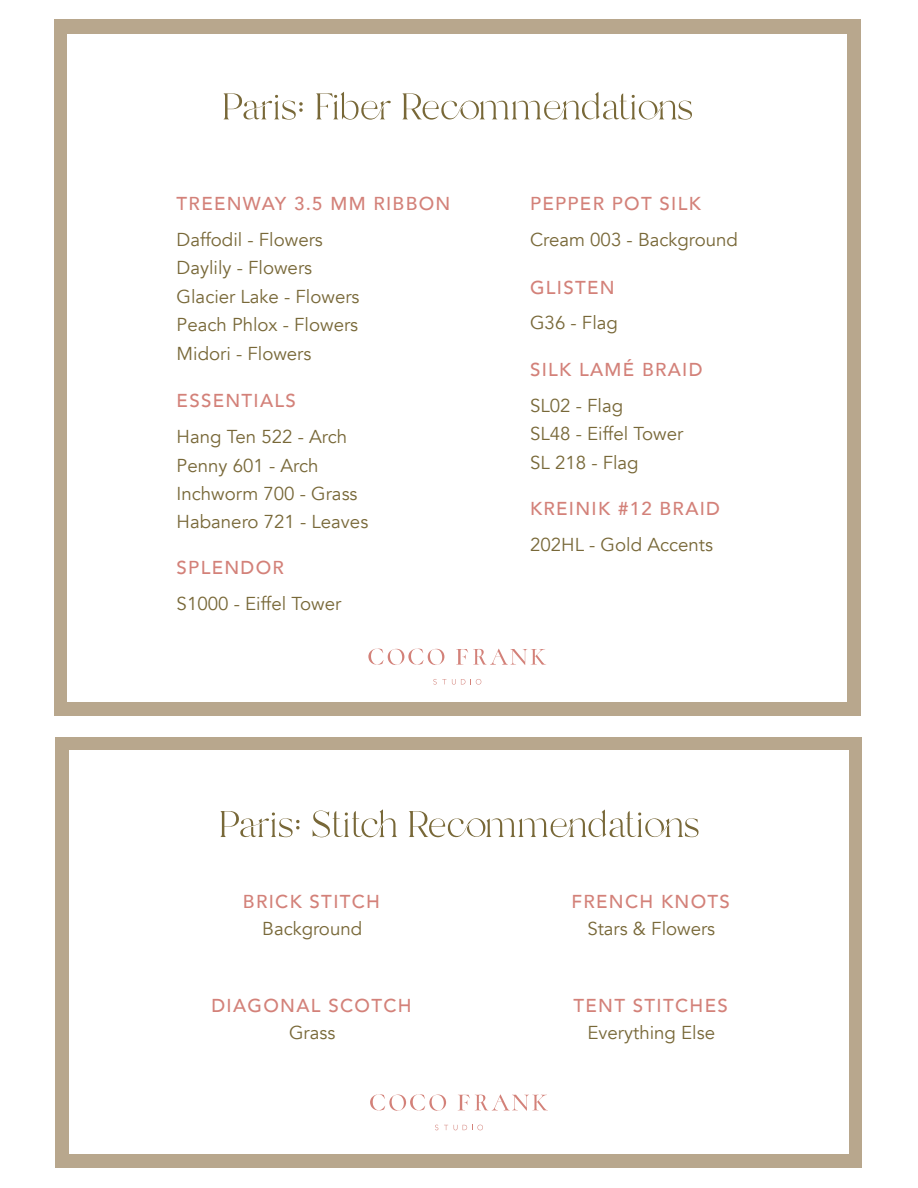
<style>
.page{position:relative;width:918px;height:1188px;background:#fff}
.page>*{position:absolute;margin:0;border:0;box-sizing:border-box;transform-origin:0 0}
.t1{font:53.1px "Branch";color:#786838}
.t2{font:18.6px/28.3px "Avenir";color:#786838}
.t3{font:500 18.6px "Avenir";letter-spacing:.07em;color:#d38179}
</style>
<div class="page">
<div style="left:54px;top:19px;width:807px;height:697px;background:#b8a78d"></div>
<div style="left:67px;top:34px;width:780px;height:667px;background:#fff"></div>
<svg style="left:433px;top:679px;width:13px;height:6px"></svg>
<svg style="left:452px;top:679px;width:29px;height:6px"></svg>
<svg style="left:368px;top:649px;width:76px;height:16px"></svg>
<svg style="left:456px;top:649px;width:90px;height:16px"></svg>
<div style="left:56px;top:737px;width:806px;height:430px;background:#b8a78d"></div>
<div style="left:69px;top:750px;width:780px;height:404px;background:#fff"></div>
<svg style="left:444px;top:1125px;width:4px;height:5px"></svg>
<svg style="left:463px;top:1125px;width:20px;height:5px"></svg>
<svg style="left:370px;top:1094px;width:76px;height:17px"></svg>
<svg style="left:458px;top:1094px;width:90px;height:17px"></svg>
<h1 class="t1" style="left:221px;top:83px;width:473px">Paris: Fiber Recommendations</h1>
<p class="t3" style="left:177px;top:188px;width:275px">TREENWAY 3.5 MM RIBBON</p>
<p class="t2" style="left:177px;top:226px;width:184px">Daffodil - Flowers<br>Daylily - Flowers<br>Glacier Lake - Flowers<br>Peach Phlox - Flowers<br>Midori - Flowers</p>
<p class="t3" style="left:177px;top:385px;width:121px">ESSENTIALS</p>
<p class="t2" style="left:177px;top:423px;width:193px">Hang Ten 522 - Arch<br>Penny 601 - Arch<br>Inchworm 700 - Grass<br>Habanero 721 - Leaves</p>
<p class="t3" style="left:177px;top:552px;width:109px">SPLENDOR</p>
<p class="t2" style="left:177px;top:590px;width:166px">S1000 - Eiffel Tower</p>
<p class="t3" style="left:530px;top:188px;width:172px">PEPPER POT SILK</p>
<p class="t2" style="left:530px;top:226px;width:209px">Cream 003 - Background</p>
<p class="t3" style="left:530px;top:271px;width:86px">GLISTEN</p>
<p class="t2" style="left:530px;top:309px;width:89px">G36 - Flag</p>
<p class="t3" style="left:530px;top:354px;width:174px">SILK LAMÉ BRAID</p>
<p class="t2" style="left:530px;top:392px;width:155px">SL02 - Flag<br>SL48 - Eiffel Tower<br>SL 218 - Flag</p>
<p class="t3" style="left:530px;top:492px;width:192px">KREINIK #12 BRAID</p>
<p class="t2" style="left:530px;top:530px;width:184px">202HL - Gold Accents</p>
<h1 class="t1" style="left:218px;top:801px;width:483px">Paris: Stitch Recommendations</h1>
<p class="t3" style="left:243px;top:886px;width:139px">BRICK STITCH</p>
<p class="t2" style="left:262px;top:915px;width:101px">Background</p>
<p class="t3" style="left:211px;top:990px;width:202px">DIAGONAL SCOTCH</p>
<p class="t2" style="left:289px;top:1019px;width:48px">Grass</p>
<p class="t3" style="left:571px;top:886px;width:160px">FRENCH KNOTS</p>
<p class="t2" style="left:587px;top:915px;width:129px">Stars &amp; Flowers</p>
<p class="t3" style="left:573px;top:990px;width:156px">TENT STITCHES</p>
<p class="t2" style="left:588px;top:1019px;width:129px">Everything Else</p>
</div>
